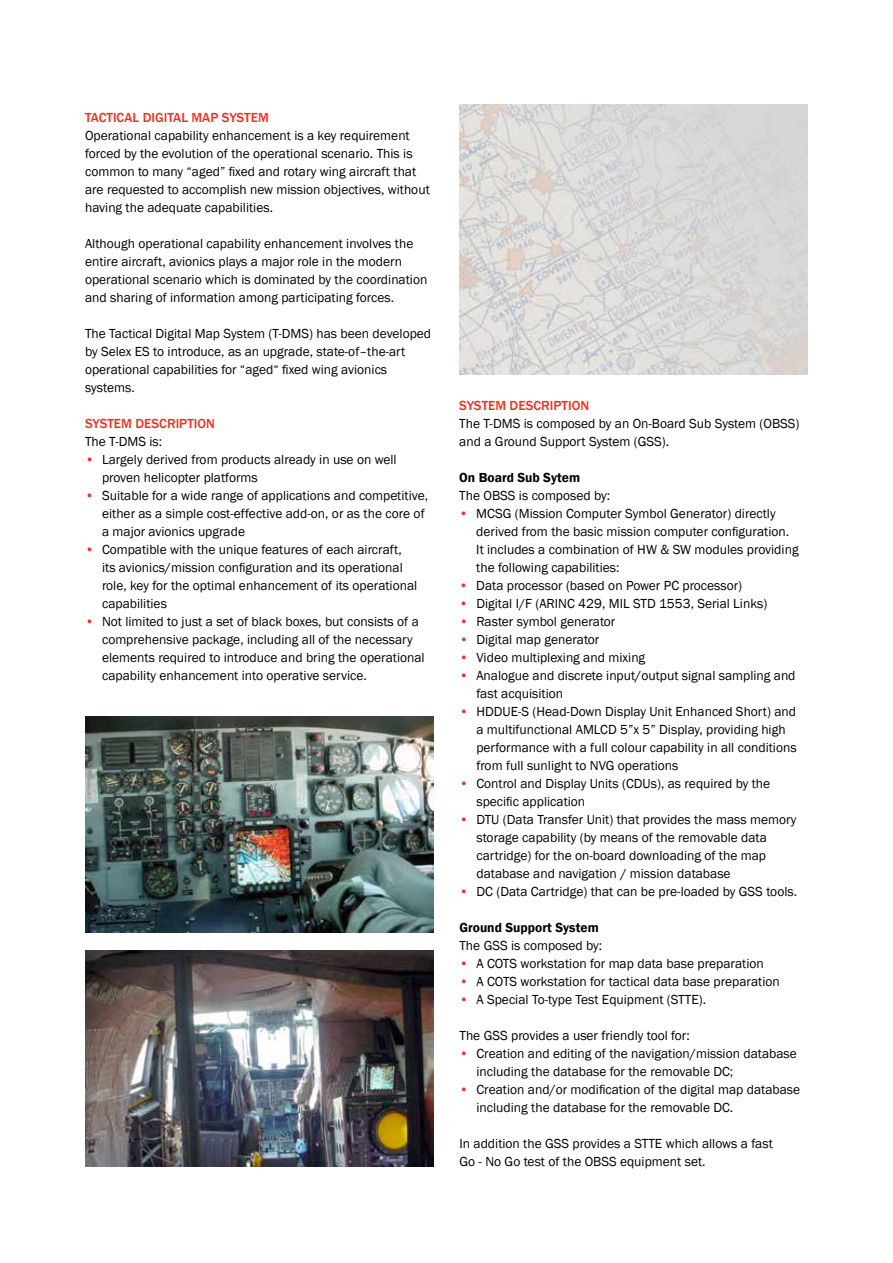
<style>
.page{position:relative;width:893px;height:1263px;background:#fff}
.page>*{position:absolute;margin:0;border:0;box-sizing:border-box;transform-origin:0 0}
.t1{font:13.5px/18px "Franklin Gothic";color:#000}
.t2{font:500 13.5px "Franklin Gothic";color:#ee3124}
.t3{font:600 13.5px "Franklin Gothic";color:#000}
.s1{font-weight:500;color:#ee3124}
</style>
<div class="page">
<img style="left:85px;top:716px;width:349px;height:216px">
<img style="left:85px;top:950px;width:349px;height:216px">
<img style="left:459px;top:104px;width:349px;height:270px">
<p class="t2" style="left:85px;top:109px;width:185px">TACTICAL DIGITAL MAP SYSTEM</p>
<p class="t1" style="left:85px;top:127px;width:346px">Operational capability enhancement is a key requirement forced by the evolution of the operational scenario. This is common to many “aged” fixed and rotary wing aircraft that are requested to accomplish new mission objectives, without having the adequate capabilities.</p>
<p class="t1" style="left:85px;top:235px;width:344px">Although operational capability enhancement involves the entire aircraft, avionics plays a major role in the modern operational scenario which is dominated by the coordination and sharing of information among participating forces.</p>
<p class="t1" style="left:85px;top:325px;width:348px">The Tactical Digital Map System (T-DMS) has been developed by Selex ES to introduce, as an upgrade, state-of–the-art operational capabilities for “aged“ fixed wing avionics systems.</p>
<p class="t2" style="left:85px;top:415px;width:131px">SYSTEM DESCRIPTION</p>
<p class="t1" style="left:85px;top:433px;width:79px">The T-DMS is:</p>
<p class="t1" style="left:102px;top:451px;width:296px;text-indent:-17px"><span class="s1">•</span> Largely derived from products already in use on well proven helicopter platforms</p>
<p class="t1" style="left:102px;top:487px;width:327px;text-indent:-17px"><span class="s1">•</span> Suitable for a wide range of applications and competitive, either as a simple cost-effective add-on, or as the core of a major avionics upgrade</p>
<p class="t1" style="left:102px;top:541px;width:317px;text-indent:-17px"><span class="s1">•</span> Compatible with the unique features of each aircraft, its avionics/mission configuration and its operational role, key for the optimal enhancement of its operational capabilities</p>
<p class="t1" style="left:102px;top:613px;width:324px;text-indent:-17px"><span class="s1">•</span> Not limited to just a set of black boxes, but consists of a comprehensive package, including all of the necessary elements required to introduce and bring the operational capability enhancement into operative service.</p>
<p class="t2" style="left:459px;top:397px;width:131px">SYSTEM DESCRIPTION</p>
<p class="t1" style="left:459px;top:415px;width:342px">The T-DMS is composed by an On-Board Sub System (OBSS) and a Ground Support System (GSS).</p>
<p class="t3" style="left:459px;top:469px;width:122px">On Board Sub Sytem</p>
<p class="t1" style="left:459px;top:487px;width:152px">The OBSS is composed by:</p>
<p class="t1" style="left:476px;top:505px;width:324px;text-indent:-17px"><span class="s1">•</span> MCSG (Mission Computer Symbol Generator) directly derived from the basic mission computer configuration.<br>It includes a combination of HW &amp; SW modules providing the following capabilities:</p>
<p class="t1" style="left:459px;top:577px;width:284px"><span class="s1">•</span> Data processor (based on Power PC processor)</p>
<p class="t1" style="left:459px;top:595px;width:309px"><span class="s1">•</span> Digital I/F (ARINC 429, MIL STD 1553, Serial Links)</p>
<p class="t1" style="left:459px;top:613px;width:158px"><span class="s1">•</span> Raster symbol generator</p>
<p class="t1" style="left:459px;top:631px;width:142px"><span class="s1">•</span> Digital map generator</p>
<p class="t1" style="left:459px;top:649px;width:187px"><span class="s1">•</span> Video multiplexing and mixing</p>
<p class="t1" style="left:476px;top:667px;width:321px;text-indent:-17px"><span class="s1">•</span> Analogue and discrete input/output signal sampling and fast acquisition</p>
<p class="t1" style="left:476px;top:703px;width:322px;text-indent:-17px"><span class="s1">•</span> HDDUE-S (Head-Down Display Unit Enhanced Short) and a multifunctional AMLCD 5”x 5” Display, providing high performance with a full colour capability in all conditions from full sunlight to NVG operations</p>
<p class="t1" style="left:476px;top:775px;width:295px;text-indent:-17px"><span class="s1">•</span> Control and Display Units (CDUs), as required by the specific application</p>
<p class="t1" style="left:476px;top:811px;width:322px;text-indent:-17px"><span class="s1">•</span> DTU (Data Transfer Unit) that provides the mass memory storage capability (by means of the removable data cartridge) for the on-board downloading of the map database and navigation / mission database</p>
<p class="t1" style="left:459px;top:883px;width:339px"><span class="s1">•</span> DC (Data Cartridge) that can be pre-loaded by GSS tools.</p>
<p class="t3" style="left:459px;top:919px;width:141px">Ground Support System</p>
<p class="t1" style="left:459px;top:937px;width:144px">The GSS is composed by:</p>
<p class="t1" style="left:459px;top:955px;width:306px"><span class="s1">•</span> A COTS workstation for map data base preparation</p>
<p class="t1" style="left:459px;top:973px;width:322px"><span class="s1">•</span> A COTS workstation for tactical data base preparation</p>
<p class="t1" style="left:459px;top:991px;width:248px"><span class="s1">•</span> A Special To-type Test Equipment (STTE).</p>
<p class="t1" style="left:459px;top:1027px;width:232px">The GSS provides a user friendly tool for:</p>
<p class="t1" style="left:476px;top:1045px;width:322px;text-indent:-17px"><span class="s1">•</span> Creation and editing of the navigation/mission database including the database for the removable DC;</p>
<p class="t1" style="left:476px;top:1081px;width:325px;text-indent:-17px"><span class="s1">•</span> Creation and/or modification of the digital map database including the database for the removable DC.</p>
<p class="t1" style="left:459px;top:1135px;width:315px">In addition the GSS provides a STTE which allows a fast<br>Go - No Go test of the OBSS equipment set.</p>
</div>
